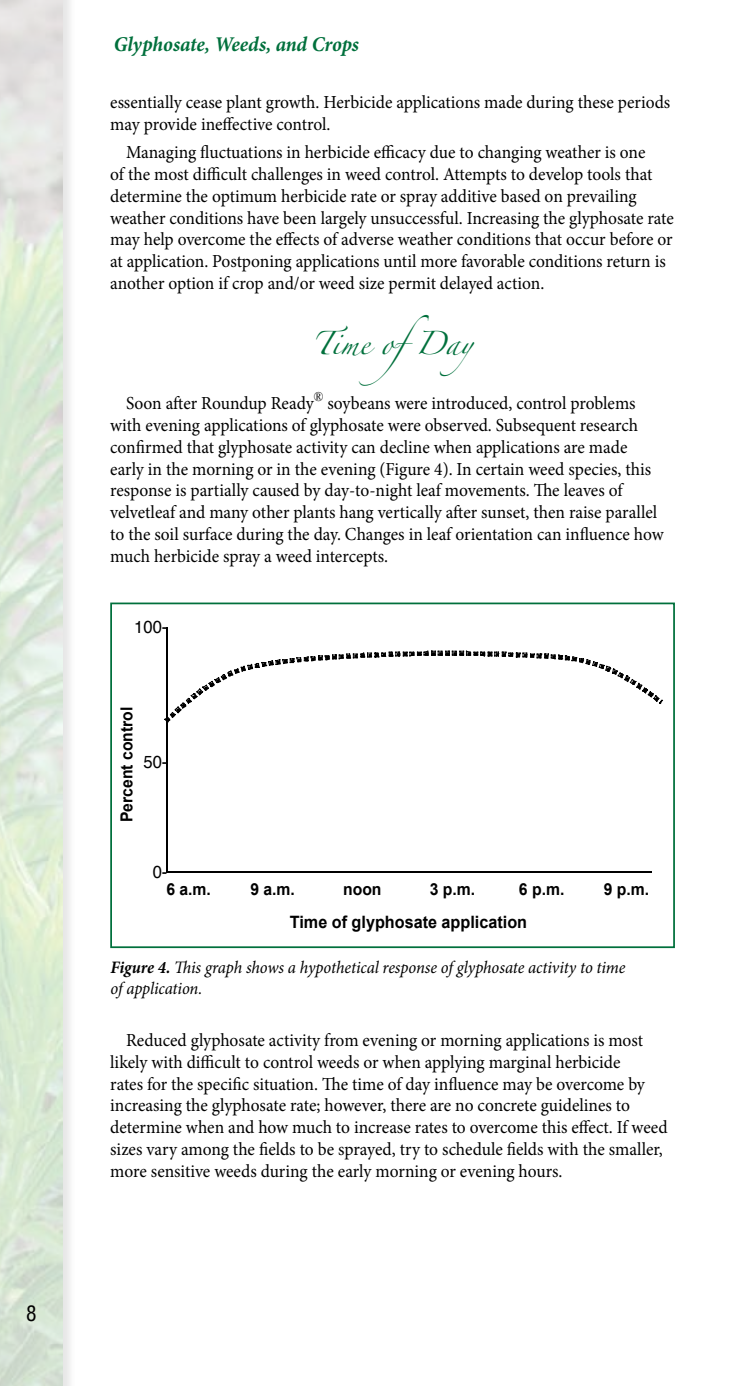
<style>
.page{position:relative;width:756px;height:1386px;background:#fff}
.page>*{position:absolute;margin:0;border:0;box-sizing:border-box;transform-origin:0 0}
.t1{font:italic 700 21px "Minion Pro";letter-spacing:-.005em;color:#00703c;scale:.95 1}
.t2{font:21px "Zapfino";color:#00703c}
.t3{font:18.38px/21.9px "Minion Pro";color:#000;scale:.95 1}
.t4{font:italic 17.5px/20.1px "Minion Pro";letter-spacing:-.01em;color:#000;scale:.95 1}
.t5{font:17.5px "Helvetica";color:#000;scale:.95 1}
.t6{font:700 16.97px "Arial";color:#000;scale:.95 1}
.t7{font:700 16.62px "Arial";color:#000;scale:.95 1}
.s1{font-weight:700}
</style>
<div class="page">
<div style="left:0;top:0;width:77px;height:1386px;background:#000;opacity:.4"></div>
<img style="left:0;top:0;width:63px;height:1386px">
<hr style="left:167px;top:872px;width:485px;height:1px;background:#000">
<hr style="left:166px;top:627px;width:2px;height:246px;background:#000">
<svg style="left:164px;top:650px;width:499px;height:73px"></svg>
<div style="left:110px;top:603px;width:565px;height:345px;border:2px solid #00703c"></div>
<svg style="left:27px;top:1305px;width:9px;height:16px"></svg>
<p class="t1" style="left:114px;top:29px;width:260px">Glyphosate, Weeds, and Crops</p>
<p class="t3" style="left:110px;top:91px;width:591px">essentially cease plant growth. Herbicide applications made during these periods may provide ineffective control.</p>
<p class="t3" style="left:110px;top:141px;width:595px;text-indent:16px">Managing fluctuations in herbicide efficacy due to changing weather is one<br>of the most difficult challenges in weed control. Attempts to develop tools that determine the optimum herbicide rate or spray additive based on prevailing weather conditions have been largely unsuccessful. Increasing the glyphosate rate may help overcome the effects of adverse weather conditions that occur before or at application. Postponing applications until more favorable conditions return is another option if crop and/or weed size permit delayed action.</p>
<p class="t2" style="left:312px;top:334px;width:184px">Time ofDay</p>
<p class="t3" style="left:110px;top:392px;width:584px;text-indent:16px">Soon after Roundup Ready<sup>®</sup> soybeans were introduced, control problems with evening applications of glyphosate were observed. Subsequent research confirmed that glyphosate activity can decline when applications are made early in the morning or in the evening (Figure 4). In certain weed species, this response is partially caused by day-to-night leaf movements. The leaves of velvetleaf and many other plants hang vertically after sunset, then raise parallel to the soil surface during the day. Changes in leaf orientation can influence how much herbicide spray a weed intercepts.</p>
<p class="t5" style="left:134px;top:612px;width:37px">100-</p>
<p class="t7" style="left:117px;top:822px;width:123px;rotate:-90deg">Percent control</p>
<p class="t5" style="left:143px;top:747px;width:27px">50-</p>
<p class="t5" style="left:153px;top:857px;width:17px">0-</p>
<p class="t7" style="left:166px;top:879px;width:48px">6 a.m.</p>
<p class="t7" style="left:250px;top:879px;width:48px">9 a.m.</p>
<p class="t7" style="left:343px;top:879px;width:42px">noon</p>
<p class="t7" style="left:430px;top:879px;width:49px">3 p.m.</p>
<p class="t7" style="left:519px;top:879px;width:49px">6 p.m.</p>
<p class="t7" style="left:604px;top:879px;width:49px">9 p.m.</p>
<p class="t6" style="left:290px;top:913px;width:251px">Time of glyphosate application</p>
<p class="t4" style="left:110px;top:958px;width:544px"><span class="s1">Figure 4.</span> This graph shows a hypothetical response of glyphosate activity to time of application.</p>
<p class="t3" style="left:110px;top:1029px;width:588px;text-indent:16px">Reduced glyphosate activity from evening or morning applications is most likely with difficult to control weeds or when applying marginal herbicide<br>rates for the specific situation. The time of day influence may be overcome by increasing the glyphosate rate; however, there are no concrete guidelines to determine when and how much to increase rates to overcome this effect. If weed sizes vary among the fields to be sprayed, try to schedule fields with the smaller, more sensitive weeds during the early morning or evening hours.</p>
</div>
